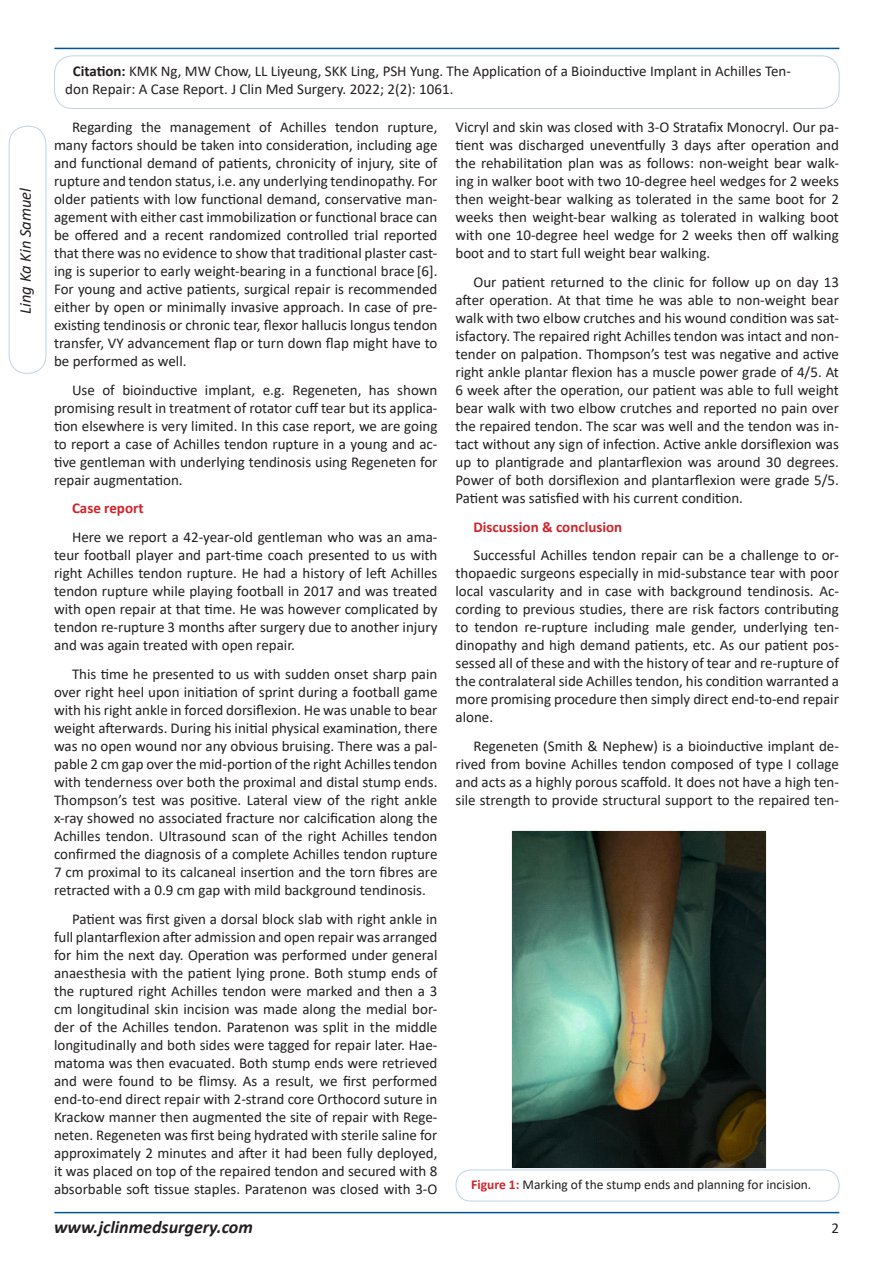
<style>
.page{position:relative;width:893px;height:1263px;background:#fff}
.page>*{position:absolute;margin:0;border:0;box-sizing:border-box;transform-origin:0 0}
.t1{font:italic 700 18px "Calibri";color:#231f20}
.t2{font:italic 16.5px "Calibri";color:#231f20}
.t3{font:15px/18px "Calibri";color:#231f20;text-align:justify}
.t4{font:700 15px "Calibri";color:#d1232a}
.t5{font:13.5px "Calibri";color:#231f20}
.s1{font-weight:700}
.s2{font-weight:700;color:#d1232a}
</style>
<div class="page">
<div style="left:9px;top:126px;width:37px;height:248px;border:1px solid #bfd4e5;border-radius:18px"></div>
<hr style="left:54px;top:48px;width:785px;height:1px;background:#005596">
<hr style="left:54px;top:1212px;width:785px;height:1px;background:#005596">
<div style="left:54px;top:56px;width:785px;height:53px;border:1px solid #bfd4e5;border-radius:18px"></div>
<div style="left:456px;top:1170px;width:383px;height:31px;border:1px solid #bfd4e5;border-radius:15px"></div>
<img style="left:512px;top:831px;width:255px;height:337px">
<p class="t2" style="left:14px;top:314px;width:127px;rotate:-90deg">Ling Ka Kin Samuel</p>
<p class="t3" style="left:65px;top:62px;width:727px;text-indent:8px"><span class="s1">Citation:</span> KMK Ng, MW Chow, LL Liyeung, SKK Ling, PSH Yung. The Application of a Bioinductive Implant in Achilles Ten&shy;don Repair: A Case Report. J Clin Med Surgery. 2022; 2(2): 1061.</p>
<p class="t3" style="left:54px;top:117px;width:385px;text-indent:18px">Regarding the management of Achilles tendon rupture, many factors should be taken into consideration, including age and functional demand of patients, chronicity of injury, site of rupture and tendon status, i.e. any underlying tendinopathy. For older patients with low functional demand, conservative man&shy;agement with either cast immobilization or functional brace can be offered and a recent randomized controlled trial reported that there was no evidence to show that traditional plaster cast&shy;ing is superior to early weight-bearing in a functional brace [6].<br>For young and active patients, surgical repair is recommended either by open or minimally invasive approach. In case of pre&shy;existing tendinosis or chronic tear, flexor hallucis longus tendon transfer, VY advancement flap or turn down flap might have to be performed as well.</p>
<p class="t3" style="left:54px;top:380px;width:385px;text-indent:18px">Use of bioinductive implant, e.g. Regeneten, has shown promising result in treatment of rotator cuff tear but its applica&shy;tion elsewhere is very limited. In this case report, we are going to report a case of Achilles tendon rupture in a young and ac&shy;tive gentleman with underlying tendinosis using Regeneten for repair augmentation.</p>
<p class="t4" style="left:72px;top:498px;width:73px">Case report</p>
<p class="t3" style="left:54px;top:528px;width:385px;text-indent:18px">Here we report a 42-year-old gentleman who was an ama&shy;teur football player and part-time coach presented to us with right Achilles tendon rupture. He had a history of left Achilles tendon rupture while playing football in 2017 and was treated with open repair at that time. He was however complicated by tendon re-rupture 3 months after surgery due to another injury and was again treated with open repair.</p>
<p class="t3" style="left:54px;top:665px;width:385px;text-indent:18px">This time he presented to us with sudden onset sharp pain over right heel upon initiation of sprint during a football game with his right ankle in forced dorsiflexion. He was unable to bear weight afterwards. During his initial physical examination, there was no open wound nor any obvious bruising. There was a pal&shy;pable 2 cm gap over the mid-portion of the right Achilles tendon with tenderness over both the proximal and distal stump ends.<br>Thompson’s test was positive. Lateral view of the right ankle x-ray showed no associated fracture nor calcification along the Achilles tendon. Ultrasound scan of the right Achilles tendon confirmed the diagnosis of a complete Achilles tendon rupture 7 cm proximal to its calcaneal insertion and the torn fibres are retracted with a 0.9 cm gap with mild background tendinosis.</p>
<p class="t3" style="left:54px;top:909px;width:385px;text-indent:18px">Patient was first given a dorsal block slab with right ankle in full plantarflexion after admission and open repair was arranged for him the next day. Operation was performed under general anaesthesia with the patient lying prone. Both stump ends of the ruptured right Achilles tendon were marked and then a 3 cm longitudinal skin incision was made along the medial bor&shy;der of the Achilles tendon. Paratenon was split in the middle longitudinally and both sides were tagged for repair later. Hae&shy;matoma was then evacuated. Both stump ends were retrieved and were found to be flimsy. As a result, we first performed end-to-end direct repair with 2-strand core Orthocord suture in Krackow manner then augmented the site of repair with Rege&shy;neten. Regeneten was first being hydrated with sterile saline for approximately 2 minutes and after it had been fully deployed, it was placed on top of the repaired tendon and secured with 8 absorbable soft tissue staples. Paratenon was closed with 3-O</p>
<p class="t3" style="left:455px;top:117px;width:385px">Vicryl and skin was closed with 3-O Stratafix Monocryl. Our pa&shy;tient was discharged uneventfully 3 days after operation and the rehabilitation plan was as follows: non-weight bear walk&shy;ing in walker boot with two 10-degree heel wedges for 2 weeks then weight-bear walking as tolerated in the same boot for 2 weeks then weight-bear walking as tolerated in walking boot with one 10-degree heel wedge for 2 weeks then off walking boot and to start full weight bear walking.</p>
<p class="t3" style="left:455px;top:272px;width:385px;text-indent:18px">Our patient returned to the clinic for follow up on day 13 after operation. At that time he was able to non-weight bear walk with two elbow crutches and his wound condition was sat&shy;isfactory. The repaired right Achilles tendon was intact and non&shy;tender on palpation. Thompson’s test was negative and active right ankle plantar flexion has a muscle power grade of 4/5. At 6 week after the operation, our patient was able to full weight bear walk with two elbow crutches and reported no pain over the repaired tendon. The scar was well and the tendon was in&shy;tact without any sign of infection. Active ankle dorsiflexion was up to plantigrade and plantarflexion was around 30 degrees.<br>Power of both dorsiflexion and plantarflexion were grade 5/5.<br>Patient was satisfied with his current condition.</p>
<p class="t4" style="left:473px;top:516px;width:150px">Discussion &amp; conclusion</p>
<p class="t3" style="left:455px;top:546px;width:385px;text-indent:18px">Successful Achilles tendon repair can be a challenge to or&shy;thopaedic surgeons especially in mid-substance tear with poor local vascularity and in case with background tendinosis. Ac&shy;cording to previous studies, there are risk factors contributing to tendon re-rupture including male gender, underlying ten&shy;dinopathy and high demand patients, etc. As our patient pos&shy;sessed all of these and with the history of tear and re-rupture of the contralateral side Achilles tendon, his condition warranted a more promising procedure then simply direct end-to-end repair alone.</p>
<p class="t3" style="left:455px;top:737px;width:385px;text-indent:18px">Regeneten (Smith &amp; Nephew) is a bioinductive implant de&shy;rived from bovine Achilles tendon composed of type I collage and acts as a highly porous scaffold. It does not have a high ten&shy;sile strength to provide structural support to the repaired ten-</p>
<p class="t5" style="left:471px;top:1175px;width:342px"><span class="s2">Figure 1:</span> Marking of the stump ends and planning for incision.</p>
<p class="t1" style="left:54px;top:1214px;width:200px">www.jclinmedsurgery.com</p>
<p class="t3" style="left:831px;top:1218px;width:9px">2</p>
</div>
